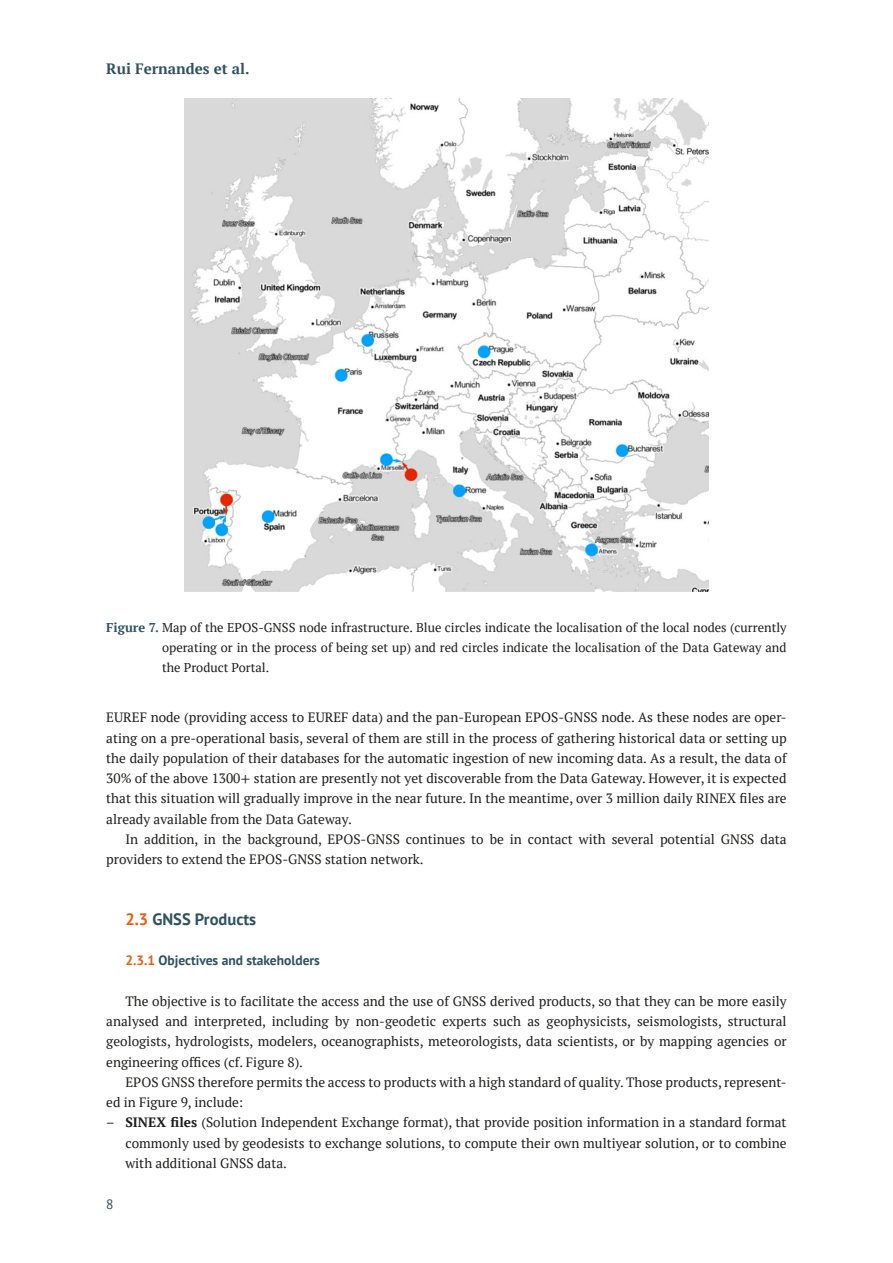
<style>
.page{position:relative;width:893px;height:1263px;background:#fff}
.page>*{position:absolute;margin:0;border:0;box-sizing:border-box;transform-origin:0 0}
.t1{font:700 16.5px "PT Sans";color:#315161}
.t2{font:700 15px "PT Serif";color:#315161}
.t3{font:13.5px/20.2px "PT Serif";color:#1d1d1b;text-align:justify}
.t4{font:700 13.5px "PT Sans";color:#315161}
.t5{font:13.5px "PT Sans";color:#315161}
.t6{font:12.75px/20.2px "PT Serif";color:#1d1d1b;text-align:justify}
.s1{font-weight:700;color:#315161}
.s2{font-family:"Cambria Math"}
.s3{color:#e85d0d}
.s4{font-weight:700}
</style>
<div class="page">
<img style="left:185px;top:99px;width:523px;height:492px">
<p class="t2" style="left:106px;top:59px;width:145px">Rui Fernandes et al.</p>
<p class="t6" style="left:162px;top:617px;width:626px;text-indent:-56px"><span class="s1">Figure 7.</span> Map of the EPOS-GNSS node infrastructure. Blue circles indicate the localisation of the local nodes (currently operating or in the process of being set up) and red circles indicate the localisation of the Data Gateway and the Product Portal.</p>
<p class="t3" style="left:106px;top:707px;width:682px">EUREF node (providing access to EUREF data) and the pan-European EPOS-GNSS node. As these nodes are oper&shy;ating on a pre-operational basis, several of them are still in the process of gathering historical data or setting up the daily population of their databases for the automatic ingestion of new incoming data. As a result, the data of 30% of the above 1300<span class="s2">+</span> station are presently not yet discoverable from the Data Gateway. However, it is expected that this situation will gradually improve in the near future. In the meantime, over 3 million daily RINEX files are already available from the Data Gateway.</p>
<p class="t3" style="left:106px;top:829px;width:682px;text-indent:19px">In addition, in the background, EPOS-GNSS continues to be in contact with several potential GNSS data providers to extend the EPOS-GNSS station network.</p>
<p class="t1" style="left:125px;top:908px;width:132px"><span class="s3">2.3</span> GNSS Products</p>
<p class="t4" style="left:125px;top:952px;width:196px"><span class="s3">2.3.1</span> Objectives and stakeholders</p>
<p class="t3" style="left:106px;top:991px;width:682px;text-indent:19px">The objective is to facilitate the access and the use of GNSS derived products, so that they can be more easily analysed and interpreted, including by non-geodetic experts such as geophysicists, seismologists, structural geologists, hydrologists, modelers, oceanographists, meteorologists, data scientists, or by mapping agencies or engineering offices (cf. Figure 8).</p>
<p class="t3" style="left:106px;top:1072px;width:682px;text-indent:19px">EPOS GNSS therefore permits the access to products with a high standard of quality. Those products, represent&shy;ed in Figure 9, include:</p>
<p class="t3" style="left:125px;top:1112px;width:663px;text-indent:-19px">– <span class="s4">SINEX files</span> (Solution Independent Exchange format), that provide position information in a standard format commonly used by geodesists to exchange solutions, to compute their own multiyear solution, or to combine with additional GNSS data.</p>
<p class="t5" style="left:106px;top:1195px;width:9px">8</p>
</div>
